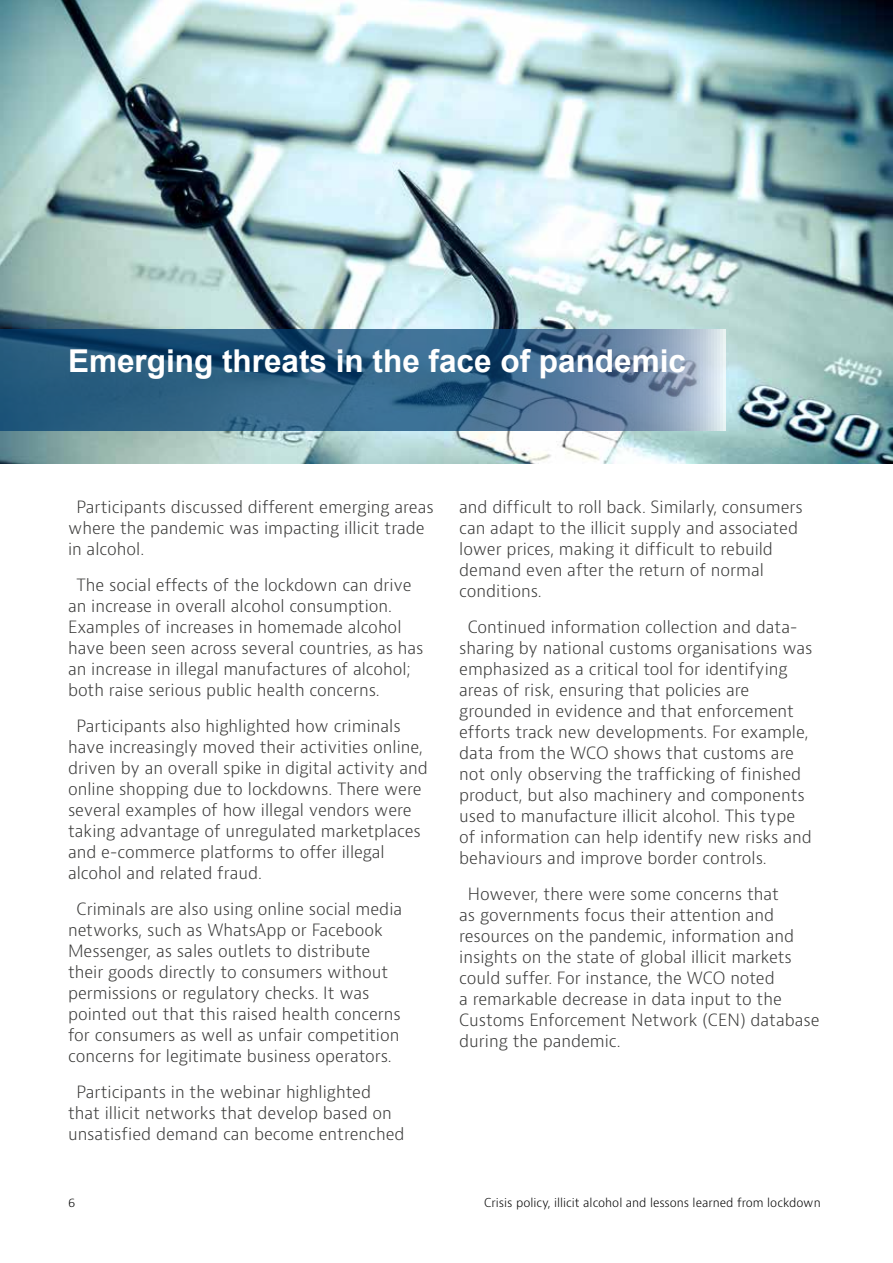
<style>
.page{position:relative;width:893px;height:1263px;background:#fff}
.page>*{position:absolute;margin:0;border:0;box-sizing:border-box;transform-origin:0 0}
.t1{font:700 31.5px "Arial";color:#fff}
.t2{font:300 16.5px/21px "OECD Bernini";color:#3a3a39}
.t3{font:300 12px "OECD Bernini";color:#000}
</style>
<div class="page">
<img style="left:0;top:0;width:893px;height:463px">
<svg style="left:0;top:330px;width:725px;height:100px;background:#3f6b8d"></svg>
<h1 class="t1" style="left:68px;top:339px;width:619px">Emerging threats in the face of pandemic</h1>
<p class="t2" style="left:68px;top:497px;width:367px;text-indent:8px">Participants discussed different emerging areas where the pandemic was impacting illicit trade in alcohol.</p>
<p class="t2" style="left:68px;top:575px;width:357px;text-indent:8px">The social effects of the lockdown can drive an increase in overall alcohol consumption.<br>Examples of increases in homemade alcohol have been seen across several countries, as has an increase in illegal manufactures of alcohol; both raise serious public health concerns.</p>
<p class="t2" style="left:68px;top:716px;width:361px;text-indent:8px">Participants also highlighted how criminals have increasingly moved their activities online, driven by an overall spike in digital activity and online shopping due to lockdowns. There were several examples of how illegal vendors were taking advantage of unregulated marketplaces and e-commerce platforms to offer illegal alcohol and related fraud.</p>
<p class="t2" style="left:68px;top:899px;width:336px;text-indent:8px">Criminals are also using online social media networks, such as WhatsApp or Facebook Messenger, as sales outlets to distribute their goods directly to consumers without permissions or regulatory checks. It was pointed out that this raised health concerns for consumers as well as unfair competition concerns for legitimate business operators.</p>
<p class="t2" style="left:68px;top:1082px;width:338px;text-indent:8px">Participants in the webinar highlighted that illicit networks that develop based on unsatisfied demand can become entrenched</p>
<p class="t2" style="left:459px;top:497px;width:345px">and difficult to roll back. Similarly, consumers can adapt to the illicit supply and associated lower prices, making it difficult to rebuild demand even after the return of normal conditions.</p>
<p class="t2" style="left:459px;top:617px;width:355px;text-indent:8px">Continued information collection and data&shy;sharing by national customs organisations was emphasized as a critical tool for identifying areas of risk, ensuring that policies are grounded in evidence and that enforcement efforts track new developments. For example, data from the WCO shows that customs are not only observing the trafficking of finished product, but also machinery and components used to manufacture illicit alcohol. This type of information can help identify new risks and behaviours and improve border controls.</p>
<p class="t2" style="left:459px;top:884px;width:362px;text-indent:8px">However, there were some concerns that<br>as governments focus their attention and resources on the pandemic, information and insights on the state of global illicit markets could suffer. For instance, the WCO noted<br>a remarkable decrease in data input to the Customs Enforcement Network (CEN) database during the pandemic.</p>
<p class="t3" style="left:68px;top:1194px;width:9px">6</p>
<p class="t3" style="left:484px;top:1194px;width:338px">Crisis policy, illicit alcohol and lessons learned from lockdown</p>
</div>
